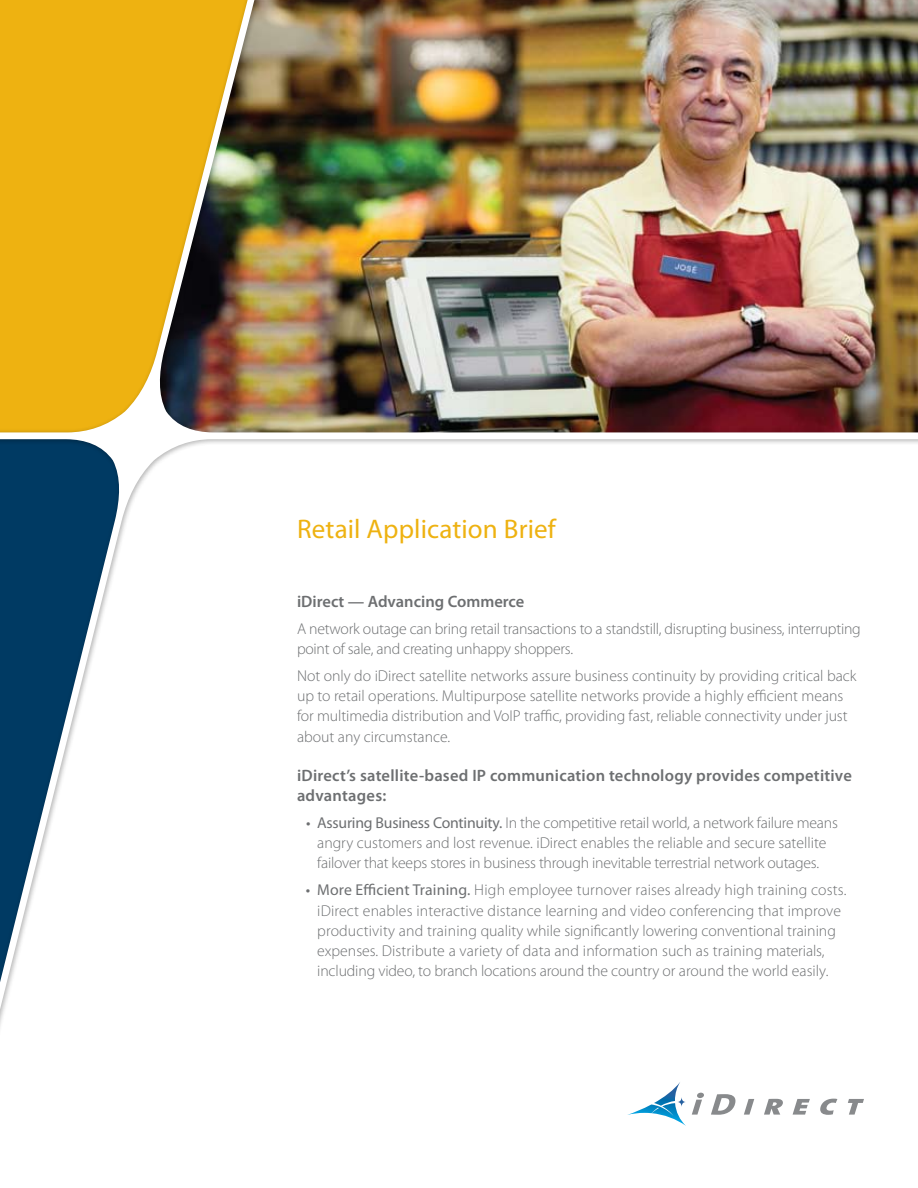
<style>
.page{position:relative;width:918px;height:1188px;background:#fff}
.page>*{position:absolute;margin:0;border:0;box-sizing:border-box;transform-origin:0 0}
.t1{font:27px "Myriad Pro";letter-spacing:.005em;color:#eeb211}
.t2{font:600 16.5px/19.5px "Myriad Pro";letter-spacing:.015em;color:#6d6f71}
.t3{font:300 15.75px/20.2px "Myriad Pro";color:#6d6f71}
.s1{font-weight:400}
</style>
<div class="page">
<svg style="left:692px;top:1101px;width:172px;height:14px"></svg>
<svg style="left:627px;top:1101px;width:59px;height:25px"></svg>
<img style="left:0;top:0;width:918px;height:1027px">
<h1 class="t1" style="left:297px;top:512px;width:260px">Retail Application Brief</h1>
<p class="t2" style="left:297px;top:591px;width:229px">iDirect — Advancing Commerce</p>
<p class="t3" style="left:297px;top:618px;width:565px">A network outage can bring retail transactions to a standstill, disrupting business, interrupting point of sale, and creating unhappy shoppers.</p>
<p class="t3" style="left:297px;top:665px;width:561px">Not only do iDirect satellite networks assure business continuity by providing critical back up to retail operations. Multipurpose satellite networks provide a highly efficient means for multimedia distribution and VoIP traffic, providing fast, reliable connectivity under just about any circumstance.</p>
<p class="t2" style="left:297px;top:766px;width:556px">iDirect’s satellite-based IP communication technology provides competitive advantages:</p>
<p class="t3" style="left:306px;top:812px;width:533px;text-align:center"><span class="s1">• Assuring Business Continuity.</span> In the competitive retail world, a network failure means angry customers and lost revenue. iDirect enables the reliable and secure satellite failover that keeps stores in business through inevitable terrestrial network outages.</p>
<p class="t3" style="left:317px;top:880px;width:531px;text-indent:-11px"><span class="s1">• More Efficient Training.</span> High employee turnover raises already high training costs. iDirect enables interactive distance learning and video conferencing that improve productivity and training quality while significantly lowering conventional training expenses. Distribute a variety of data and information such as training materials, including video, to branch locations around the country or around the world easily.</p>
</div>
